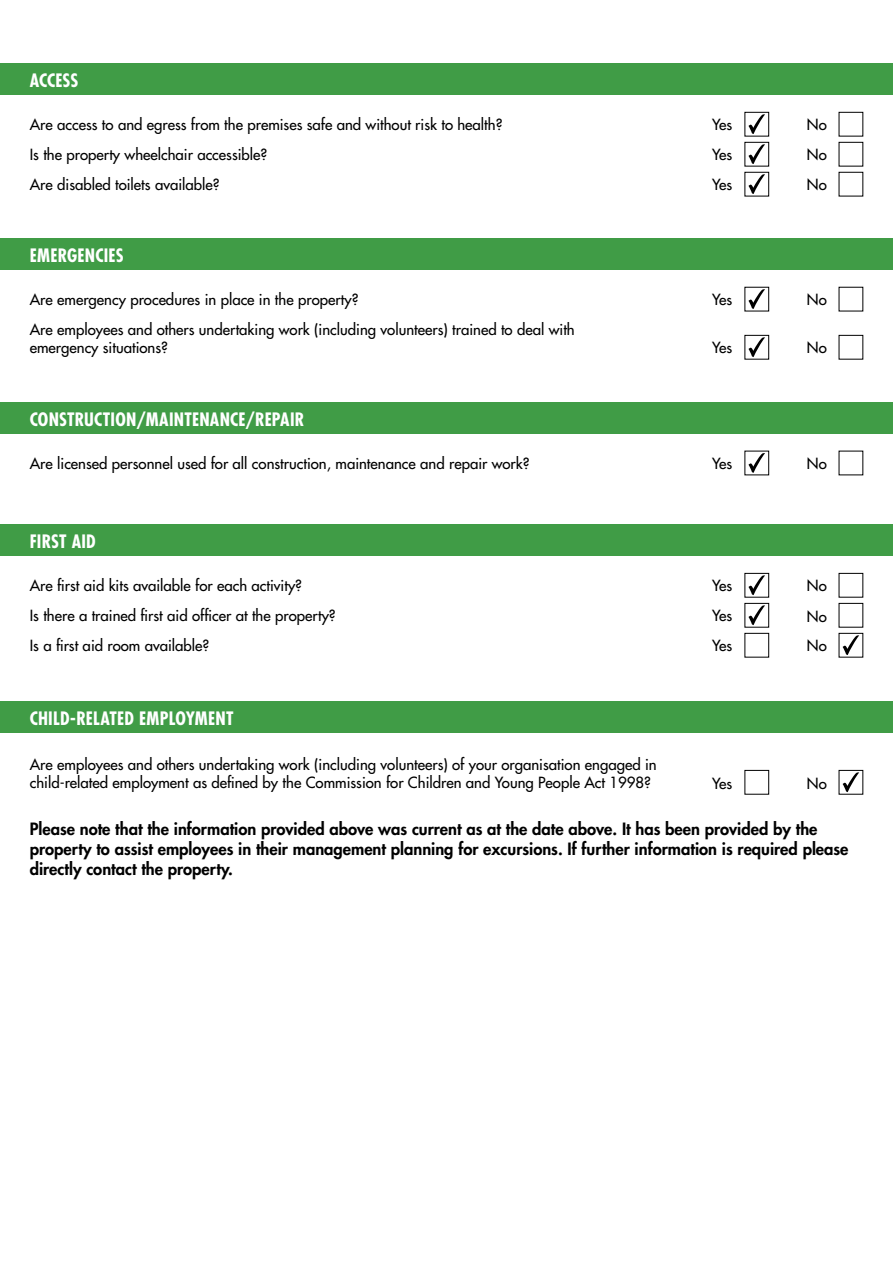
<style>
.page{position:relative;width:893px;height:1263px;background:#fff}
.page>*{position:absolute;margin:0;border:0;box-sizing:border-box;transform-origin:0 0}
.t1{font:700 condensed 18px "Futura Std";letter-spacing:.015em;color:#fff}
.t2{font:800 16.5px/19.8px "Futura Std";color:#000}
.t3{font:500 15px/30px "Futura Std";color:#000}
</style>
<div class="page">
<div style="left:0;top:63px;width:893px;height:32px;background:#409c46"></div>
<div style="left:0;top:524px;width:893px;height:32px;background:#409c46"></div>
<div style="left:0;top:402px;width:893px;height:32px;background:#409c46"></div>
<div style="left:0;top:701px;width:893px;height:32px;background:#409c46"></div>
<div style="left:0;top:238px;width:893px;height:32px;background:#409c46"></div>
<div style="left:744px;top:112px;width:25px;height:24px;border:1px solid #000"></div>
<div style="left:744px;top:573px;width:25px;height:24px;border:1px solid #000"></div>
<div style="left:744px;top:770px;width:25px;height:24px;border:1px solid #000"></div>
<div style="left:744px;top:142px;width:25px;height:24px;border:1px solid #000"></div>
<div style="left:744px;top:603px;width:25px;height:24px;border:1px solid #000"></div>
<div style="left:744px;top:335px;width:25px;height:24px;border:1px solid #000"></div>
<div style="left:744px;top:172px;width:25px;height:24px;border:1px solid #000"></div>
<div style="left:744px;top:633px;width:25px;height:24px;border:1px solid #000"></div>
<svg style="left:748px;top:114px;width:17px;height:20px"></svg>
<svg style="left:748px;top:144px;width:17px;height:20px"></svg>
<svg style="left:748px;top:174px;width:17px;height:20px"></svg>
<svg style="left:748px;top:289px;width:17px;height:20px"></svg>
<svg style="left:748px;top:337px;width:17px;height:20px"></svg>
<svg style="left:748px;top:453px;width:17px;height:20px"></svg>
<svg style="left:748px;top:575px;width:17px;height:20px"></svg>
<svg style="left:748px;top:605px;width:17px;height:20px"></svg>
<svg style="left:843px;top:635px;width:16px;height:20px"></svg>
<svg style="left:843px;top:772px;width:16px;height:20px"></svg>
<p class="t1" style="left:30px;top:69px;width:50px">ACCESS</p>
<p class="t3" style="left:30px;top:110px;width:474px">Are access to and egress from the premises safe and without risk to health?<br>Is the property wheelchair accessible?<br>Are disabled toilets available?</p>
<p class="t1" style="left:30px;top:244px;width:95px">EMERGENCIES</p>
<p class="t3" style="left:30px;top:285px;width:546px">Are emergency procedures in place in the property?<br>Are employees and others undertaking work (including volunteers) trained to deal with</p>
<p class="t3" style="left:30px;top:333px;width:140px">emergency situations?</p>
<p class="t1" style="left:30px;top:408px;width:276px">CONSTRUCTION/MAINTENANCE/REPAIR</p>
<p class="t3" style="left:30px;top:449px;width:501px">Are licensed personnel used for all construction, maintenance and repair work?</p>
<p class="t1" style="left:30px;top:530px;width:68px">FIRST AID</p>
<p class="t3" style="left:30px;top:571px;width:307px">Are first aid kits available for each activity?<br>Is there a trained first aid officer at the property?<br>Is a first aid room available?</p>
<p class="t1" style="left:30px;top:707px;width:205px">CHILD-RELATED EMPLOYMENT</p>
<p class="t3" style="left:30px;top:756px;width:628px;line-height:18px">Are employees and others undertaking work (including volunteers) of your organisation engaged in child-related employment as defined by the Commission for Children and Young People Act 1998?</p>
<p class="t3" style="left:712px;top:110px;width:22px">Yes</p>
<p class="t3" style="left:712px;top:140px;width:22px">Yes</p>
<p class="t3" style="left:712px;top:170px;width:22px">Yes</p>
<p class="t3" style="left:712px;top:285px;width:22px">Yes</p>
<p class="t3" style="left:712px;top:333px;width:22px">Yes</p>
<p class="t3" style="left:712px;top:449px;width:22px">Yes</p>
<p class="t3" style="left:712px;top:571px;width:22px">Yes</p>
<p class="t3" style="left:712px;top:601px;width:22px">Yes</p>
<p class="t3" style="left:712px;top:631px;width:22px">Yes</p>
<p class="t3" style="left:712px;top:768px;width:22px">Yes</p>
<p class="t3" style="left:807px;top:110px;width:21px">No</p>
<p class="t3" style="left:807px;top:140px;width:21px">No</p>
<p class="t3" style="left:807px;top:170px;width:21px">No</p>
<p class="t3" style="left:807px;top:285px;width:21px">No</p>
<p class="t3" style="left:807px;top:333px;width:21px">No</p>
<p class="t3" style="left:807px;top:449px;width:21px">No</p>
<p class="t3" style="left:807px;top:571px;width:21px">No</p>
<p class="t3" style="left:807px;top:601px;width:21px">No</p>
<p class="t3" style="left:807px;top:631px;width:21px">No</p>
<p class="t3" style="left:807px;top:768px;width:21px">No</p>
<p class="t2" style="left:30px;top:819px;width:820px">Please note that the information provided above was current as at the date above. It has been provided by the property to assist employees in their management planning for excursions. If further information is required please directly contact the property.</p>
</div>
